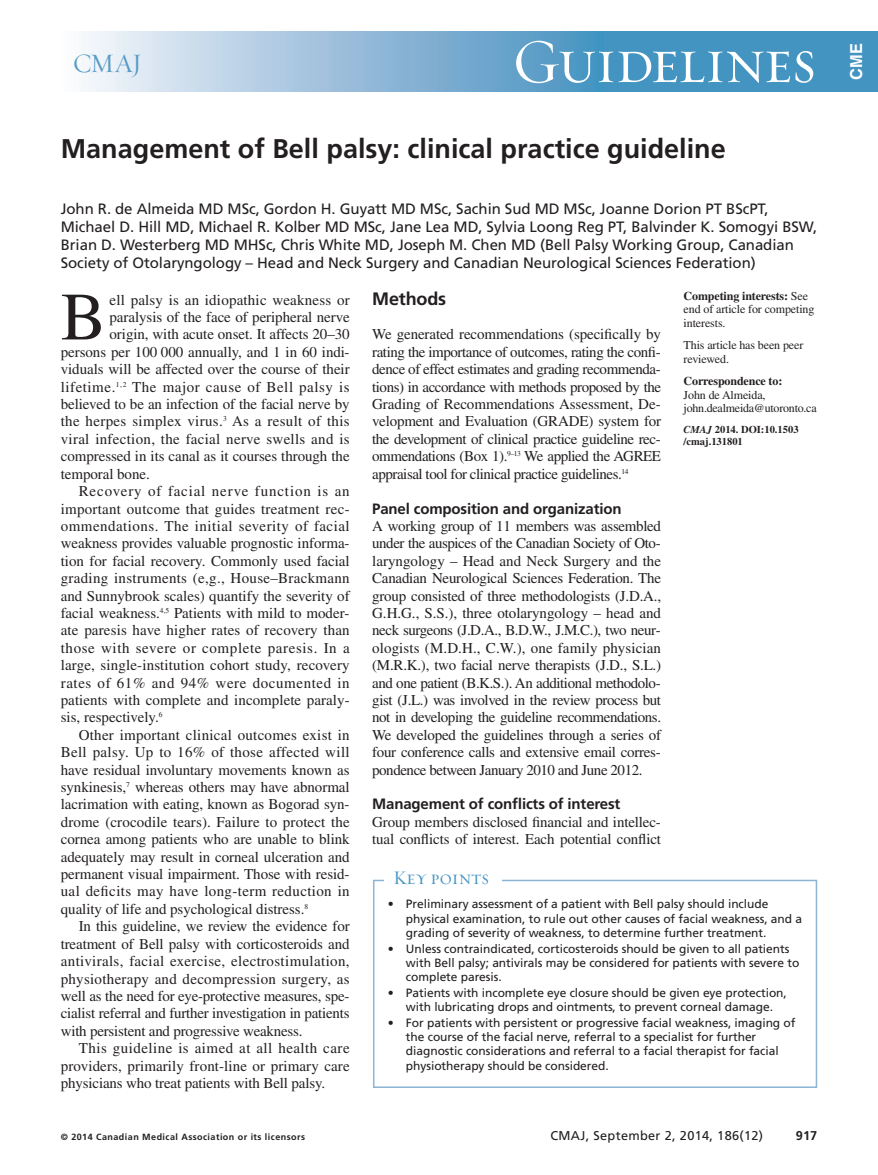
<style>
.page{position:relative;width:878px;height:1175px;background:#fff}
.page>*{position:absolute;margin:0;border:0;box-sizing:border-box;transform-origin:0 0}
.t1{font:67.5px "Times LT Std";color:#231f20}
.t2{font:63px "Requiem Display HTF Small Caps";letter-spacing:-.03em;color:#fff}
.t3{font:700 27px "Frutiger LT Std";color:#231f20}
.t4{font:27px "Requiem Display HTF Roman";color:#599bc6}
.t5{font:19.5px "Requiem Display HTF Small Caps";color:#4494c2}
.t6{font:700 18px "Frutiger LT Std";letter-spacing:-.01em;color:#231f20}
.t7{font:700 16.5px "Helvetica";color:#fff}
.t8{font:15px/17.4px "Times LT Std";letter-spacing:-.005em;color:#231f20;text-align:justify}
.t9{font:15px/18px "Frutiger LT Std";letter-spacing:-.005em;color:#231f20}
.t10{font:15px "Times LT Std";letter-spacing:.02em;color:#231f20}
.t11{font:15px "Times LT Std";letter-spacing:.025em;color:#231f20}
.t12{font:15px "Times LT Std";letter-spacing:.015em;color:#231f20}
.t13{font:15px "Times LT Std";letter-spacing:.03em;color:#231f20}
.t14{font:15px "Times LT Std";letter-spacing:.04em;color:#231f20}
.t15{font:700 15px "Frutiger LT Std";letter-spacing:-.01em;color:#231f20}
.t16{font:15px "Times LT Std";letter-spacing:.035em;color:#231f20}
.t17{font:15px "Times LT Std";letter-spacing:.055em;color:#231f20}
.t18{font:12.75px "Frutiger LT Std";letter-spacing:.025em;color:#231f20}
.t19{font:700 12.75px "Frutiger LT Std";color:#231f20}
.t20{font:12px/14.2px "Frutiger LT Std";letter-spacing:-.005em;color:#231f20}
.t21{font:12px/13.5px "Times LT Std";letter-spacing:-.01em;color:#231f20}
.t22{font:700 12px "Times LT Std";letter-spacing:-.01em;color:#231f20}
.t23{font:700 10.5px/12px "Times LT Std";color:#231f20}
.t24{font:700 9px "Frutiger LT Std";letter-spacing:.05em;color:#231f20}
.s1{font-weight:700}
.s2{font-style:italic}
</style>
<div class="page">
<div style="left:565px;top:32px;width:313px;height:60px;background:#4494c2"></div>
<div style="left:61px;top:32px;width:543px;height:60px;background:linear-gradient(to right,#faf8fc,#458ebf)"></div>
<div style="left:373px;top:879px;width:444px;height:209px;border:2px solid #8bb5d6"></div>
<div style="left:384px;top:868px;width:117px;height:27px;background:#fff"></div>
<h3 class="t4" style="left:73px;top:47px;width:71px">CMAJ</h3>
<h2 class="t2" style="left:512px;top:23px;width:306px">Guidelines</h2>
<h3 class="t3" style="left:61px;top:138px;width:666px">Management of Bell palsy: clinical practice guideline</h3>
<p class="t9" style="left:61px;top:201px;width:757px">John R. de Almeida MD MSc, Gordon H. Guyatt MD MSc, Sachin Sud MD MSc, Joanne Dorion PT BScPT, Michael D. Hill MD, Michael R. Kolber MD MSc, Jane Lea MD, Sylvia Loong Reg PT, Balvinder K. Somogyi BSW, Brian D. Westerberg MD MHSc, Chris White MD, Joseph M. Chen MD (Bell Palsy Working Group, Canadian Society of Otolaryngology – Head and Neck Surgery and Canadian Neurological Sciences Federation)</p>
<p class="t21" style="left:683px;top:290px;width:132px"><span class="s1">Competing interests:</span> See end of article for competing interests.</p>
<p class="t21" style="left:683px;top:340px;width:121px">This article has been peer reviewed.</p>
<p class="t22" style="left:683px;top:377px;width:100px">Correspondence to:</p>
<p class="t21" style="left:683px;top:389px;width:135px">John de Almeida, john.dealmeida@utoronto.ca</p>
<p class="t23" style="left:683px;top:425px;width:116px"><span class="s2">CMAJ</span> 2014. DOI:10.1503 /cmaj.131801</p>
<p class="t6" style="left:372px;top:291px;width:75px">Methods</p>
<p class="t8" style="left:372px;top:327px;width:290px">We generated recommendations (specifically by rating the importance of outcomes, rating the confi&shy;dence of effect estimates and grading recommenda&shy;tions) in accordance with methods proposed by the Grading of Recommendations Assessment, De&shy;velopment and Evaluation (GRADE) system for the development of clinical practice guideline rec&shy;ommendations (Box 1).<sup>9–13</sup> We applied the AGREE appraisal tool for clinical practice guidelines.<sup>14</sup></p>
<p class="t15" style="left:372px;top:502px;width:251px">Panel composition and organization</p>
<p class="t8" style="left:372px;top:519px;width:290px">A working group of 11 members was assembled under the auspices of the Canadian Society of Oto&shy;laryngology – Head and Neck Surgery and the Canadian Neurological Sciences Federation. The group consisted of three methodologists (J.D.A., G.H.G., S.S.), three otolaryngology – head and neck surgeons (J.D.A., B.D.W., J.M.C.), two neur&shy;ologists (M.D.H., C.W.), one family physician (M.R.K.), two facial nerve therapists (J.D., S.L.) and one patient (B.K.S.). An additional methodolo&shy;gist (J.L.) was involved in the review process but not in developing the guideline recommendations.<br>We developed the guidelines through a series of four conference calls and extensive email corres&shy;pondence between January 2010 and June 2012.</p>
<p class="t15" style="left:372px;top:798px;width:250px">Management of conflicts of interest</p>
<p class="t8" style="left:372px;top:814px;width:290px">Group members disclosed financial and intellec&shy;tual conflicts of interest. Each potential conflict</p>
<h1 class="t1" style="left:61px;top:293px;width:47px">B</h1>
<p class="t12" style="left:110px;top:294px;width:242px">ell palsy is an idiopathic weakness or</p>
<p class="t8" style="left:110px;top:310px;width:241px">paralysis of the face of peripheral nerve</p>
<p class="t8" style="left:110px;top:327px;width:241px">origin, with acute onset. It affects 20–30</p>
<p class="t8" style="left:61px;top:345px;width:290px">persons per 100 000 annually, and 1 in 60 indi-</p>
<p class="t8" style="left:61px;top:362px;width:290px">viduals will be affected over the course of their</p>
<p class="t16" style="left:61px;top:381px;width:290px">lifetime.<sup>1,2</sup> The major cause of Bell palsy is</p>
<p class="t8" style="left:61px;top:397px;width:290px">believed to be an infection of the facial nerve by</p>
<p class="t10" style="left:61px;top:416px;width:290px">the herpes simplex virus.<sup>3</sup> As a result of this</p>
<p class="t10" style="left:61px;top:433px;width:290px">viral infection, the facial nerve swells and is</p>
<p class="t8" style="left:61px;top:449px;width:290px">compressed in its canal as it courses through the</p>
<p class="t8" style="left:61px;top:466px;width:91px">temporal bone.</p>
<p class="t17" style="left:79px;top:486px;width:272px">Recovery of facial nerve function is an</p>
<p class="t12" style="left:61px;top:503px;width:290px">important outcome that guides treatment rec-</p>
<p class="t13" style="left:61px;top:520px;width:290px">ommendations. The initial severity of facial</p>
<p class="t8" style="left:61px;top:536px;width:290px">weakness provides valuable prognostic informa-</p>
<p class="t8" style="left:61px;top:553px;width:290px">tion for facial recovery. Commonly used facial</p>
<p class="t10" style="left:61px;top:573px;width:290px">grading instruments (e,g., House–Brackmann</p>
<p class="t8" style="left:61px;top:588px;width:290px">and Sunnybrook scales) quantify the severity of</p>
<p class="t8" style="left:61px;top:606px;width:290px">facial weakness.<sup>4,5</sup> Patients with mild to moder-</p>
<p class="t8" style="left:61px;top:623px;width:290px">ate paresis have higher rates of recovery than</p>
<p class="t14" style="left:61px;top:642px;width:290px">those with severe or complete paresis. In a</p>
<p class="t8" style="left:61px;top:658px;width:290px">large, single-institution cohort study, recovery</p>
<p class="t14" style="left:61px;top:677px;width:290px">rates of 61% and 94% were documented in</p>
<p class="t8" style="left:61px;top:693px;width:290px">patients with complete and incomplete paraly-</p>
<p class="t8" style="left:61px;top:710px;width:103px">sis, respectively.<sup>6</sup></p>
<p class="t12" style="left:79px;top:729px;width:272px">Other important clinical outcomes exist in</p>
<p class="t11" style="left:61px;top:747px;width:290px">Bell palsy. Up to 16% of those affected will</p>
<p class="t8" style="left:61px;top:762px;width:290px">have residual involuntary movements known as</p>
<p class="t8" style="left:61px;top:780px;width:290px">synkinesis,<sup>7</sup> whereas others may have abnormal</p>
<p class="t8" style="left:61px;top:797px;width:290px">lacrimation with eating, known as Bogorad syn-</p>
<p class="t8" style="left:61px;top:814px;width:290px">drome (crocodile tears). Failure to protect the</p>
<p class="t8" style="left:61px;top:832px;width:290px">cornea among patients who are unable to blink</p>
<p class="t8" style="left:61px;top:849px;width:290px">adequately may result in corneal ulceration and</p>
<p class="t8" style="left:61px;top:867px;width:290px">permanent visual impairment. Those with resid-</p>
<p class="t11" style="left:61px;top:886px;width:290px">ual deficits may have long-term reduction in</p>
<p class="t8" style="left:61px;top:901px;width:249px">quality of life and psychological distress.<sup>8</sup></p>
<p class="t8" style="left:79px;top:919px;width:272px">In this guideline, we review the evidence for</p>
<p class="t8" style="left:61px;top:936px;width:290px">treatment of Bell palsy with corticosteroids and</p>
<p class="t11" style="left:61px;top:955px;width:290px">antivirals, facial exercise, electrostimulation,</p>
<p class="t10" style="left:61px;top:973px;width:290px">physiotherapy and decompression surgery, as</p>
<p class="t8" style="left:61px;top:988px;width:290px">well as the need for eye-protective measures, spe-</p>
<p class="t8" style="left:61px;top:1006px;width:290px">cialist referral and further investigation in patients</p>
<p class="t8" style="left:61px;top:1023px;width:243px">with persistent and progressive weakness.</p>
<p class="t13" style="left:79px;top:1042px;width:272px">This guideline is aimed at all health care</p>
<p class="t8" style="left:61px;top:1058px;width:290px">providers, primarily front-line or primary care</p>
<p class="t8" style="left:61px;top:1075px;width:266px">physicians who treat patients with Bell palsy.</p>
<h3 class="t5" style="left:393px;top:866px;width:97px">Key points</h3>
<p class="t20" style="left:406px;top:898px;width:397px;text-indent:-18px">• Preliminary assessment of a patient with Bell palsy should include physical examination, to rule out other causes of facial weakness, and a grading of severity of weakness, to determine further treatment.</p>
<p class="t20" style="left:406px;top:942px;width:395px;text-indent:-18px">• Unless contraindicated, corticosteroids should be given to all patients with Bell palsy; antivirals may be considered for patients with severe to complete paresis.</p>
<p class="t20" style="left:388px;top:986px;width:400px;text-align:center">• Patients with incomplete eye closure should be given eye protection, with lubricating drops and ointments, to prevent corneal damage.</p>
<p class="t20" style="left:406px;top:1016px;width:391px;text-indent:-18px">• For patients with persistent or progressive facial weakness, imaging of the course of the facial nerve, referral to a specialist for further diagnostic considerations and referral to a facial therapist for facial physiotherapy should be considered.</p>
<p class="t24" style="left:61px;top:1132px;width:246px">© 2014 Canadian Medical Association or its licensors</p>
<p class="t18" style="left:550px;top:1130px;width:214px">CMAJ, September 2, 2014, 186(12)</p>
<p class="t19" style="left:795px;top:1130px;width:23px">917</p>
<p class="t7" style="left:850px;top:80px;width:38px;rotate:-90deg">CME</p>
</div>
